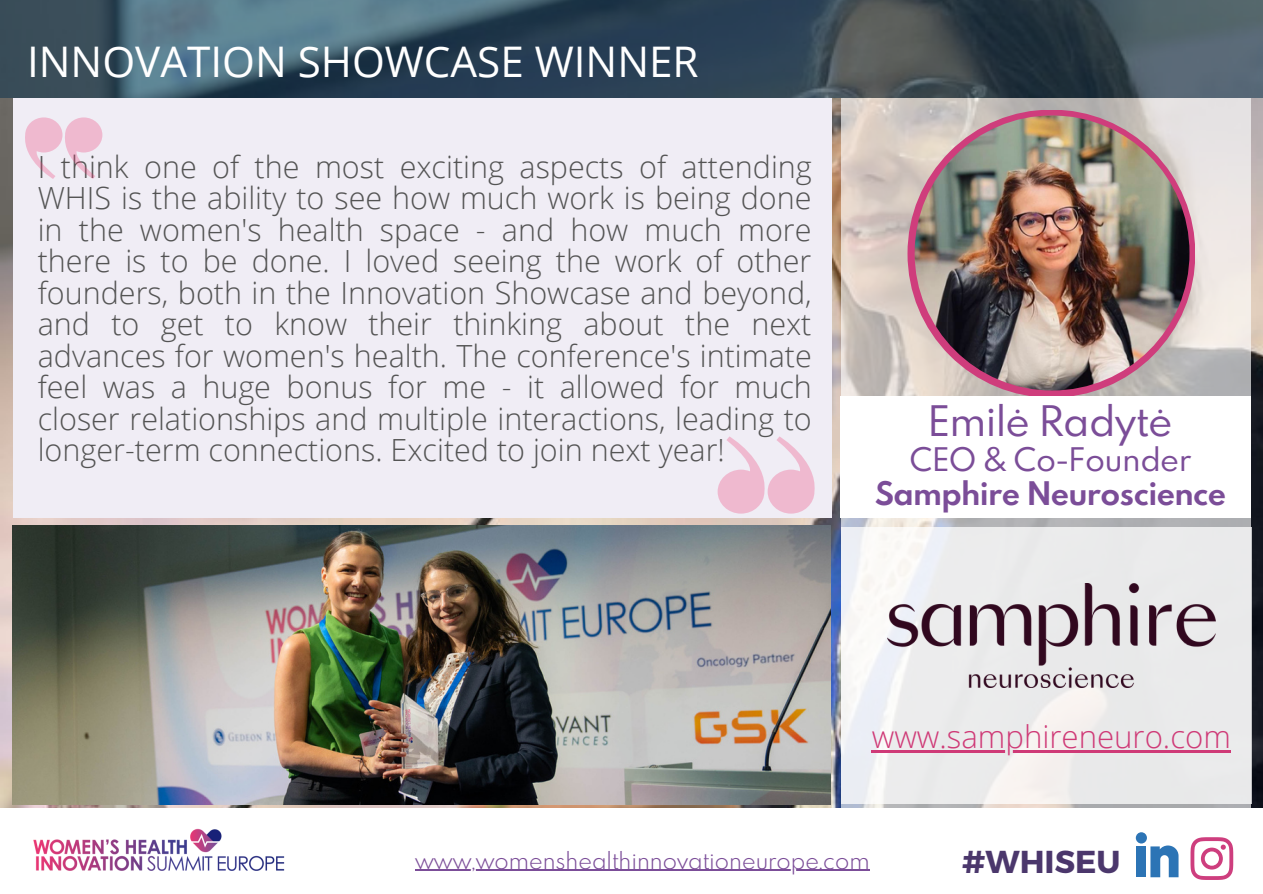
<style>
.page{position:relative;width:1263px;height:894px;background:#fff}
.page>*{position:absolute;margin:0;border:0;box-sizing:border-box;transform-origin:0 0}
.t1{font:42.15px "Open Sans";color:#fff}
.t2{font:37.2px "Spartan MB";color:#7b4d98}
.t3{font:700 31.65px "Montserrat";color:#4b376c}
.t4{font:300 31.2px "Open Sans";color:#cf3a77}
.t5{font:300 30.45px/31.5px "Open Sans";color:#545454;text-align:justify}
.t6{font:700 28.8px "Spartan MB";color:#7b4d98}
.t7{font:28.8px "Spartan MB";color:#7b4d98}
.t8{font:300 21px "Spartan MB";color:#7b4d98}
</style>
<div class="page">
<img style="left:0;top:0;width:1263px;height:807px">
<div style="left:13px;top:98px;width:818px;height:419px;background:#f0edf5"></div>
<svg style="left:0;top:0;width:1262px;height:98px;background:#3b505e"></svg>
<svg style="left:841px;top:98px;width:409px;height:709px;background:#d6cfcb"></svg>
<div style="left:841px;top:527px;width:410px;height:276px;background:linear-gradient(to right,#f2f1f2,#e8e8e8)"></div>
<hr style="left:872px;top:749px;width:359px;height:3px;background:#cf3a77">
<img style="left:13px;top:525px;width:818px;height:279px">
<img style="left:33px;top:828px;width:252px;height:43px">
<hr style="left:415px;top:869px;width:455px;height:1px;background:#7b4d98">
<div style="left:1136px;top:846px;width:10px;height:31px;background:#2c74b5"></div>
<div style="left:1136px;top:832px;width:11px;height:11px;background:#2c74b5;border-radius:50%"></div>
<svg style="left:1150px;top:845px;width:28px;height:32px"></svg>
<svg style="left:1190px;top:837px;width:43px;height:42px"></svg>
<svg style="left:907px;top:110px;width:288px;height:286px;background:#d0a7b2"></svg>
<img style="left:915px;top:115px;width:274px;height:275px;border-radius:50%">
<div style="left:841px;top:396px;width:409px;height:122px;background:#fff"></div>
<img style="left:887px;top:583px;width:328px;height:104px">
<svg style="left:25px;top:117px;width:77px;height:62px"></svg>
<svg style="left:718px;top:436px;width:97px;height:77px"></svg>
<p class="t1" style="left:27px;top:32px;width:673px">INNOVATION SHOWCASE WINNER</p>
<p class="t5" style="left:38px;top:150px;width:776px">I think one of the most exciting aspects of attending WHIS is the ability to see how much work is being done in the women's health space - and how much more there is to be done. I loved seeing the work of other founders, both in the Innovation Showcase and beyond, and to get to know their thinking about the next advances for women's health. The conference's intimate feel was a huge bonus for me - it allowed for much closer relationships and multiple interactions, leading to longer-term connections. Excited to join next year!</p>
<p class="t2" style="left:928px;top:393px;width:246px">Emilė Radytė</p>
<p class="t7" style="left:909px;top:438px;width:283px">CEO &amp; Co-Founder</p>
<p class="t6" style="left:875px;top:471px;width:353px">Samphire Neuroscience</p>
<p class="t4" style="left:872px;top:714px;width:361px">www.samphireneuro.com</p>
<p class="t8" style="left:490px;top:840px;width:456px">www,womenshealthinnovationeurope.com</p>
<p class="t3" style="left:962px;top:840px;width:160px">#WHISEU</p>
<p class="t8" style="left:415px;top:844px;width:456px">www,womenshealthinnovationeurope.com</p>
</div>
